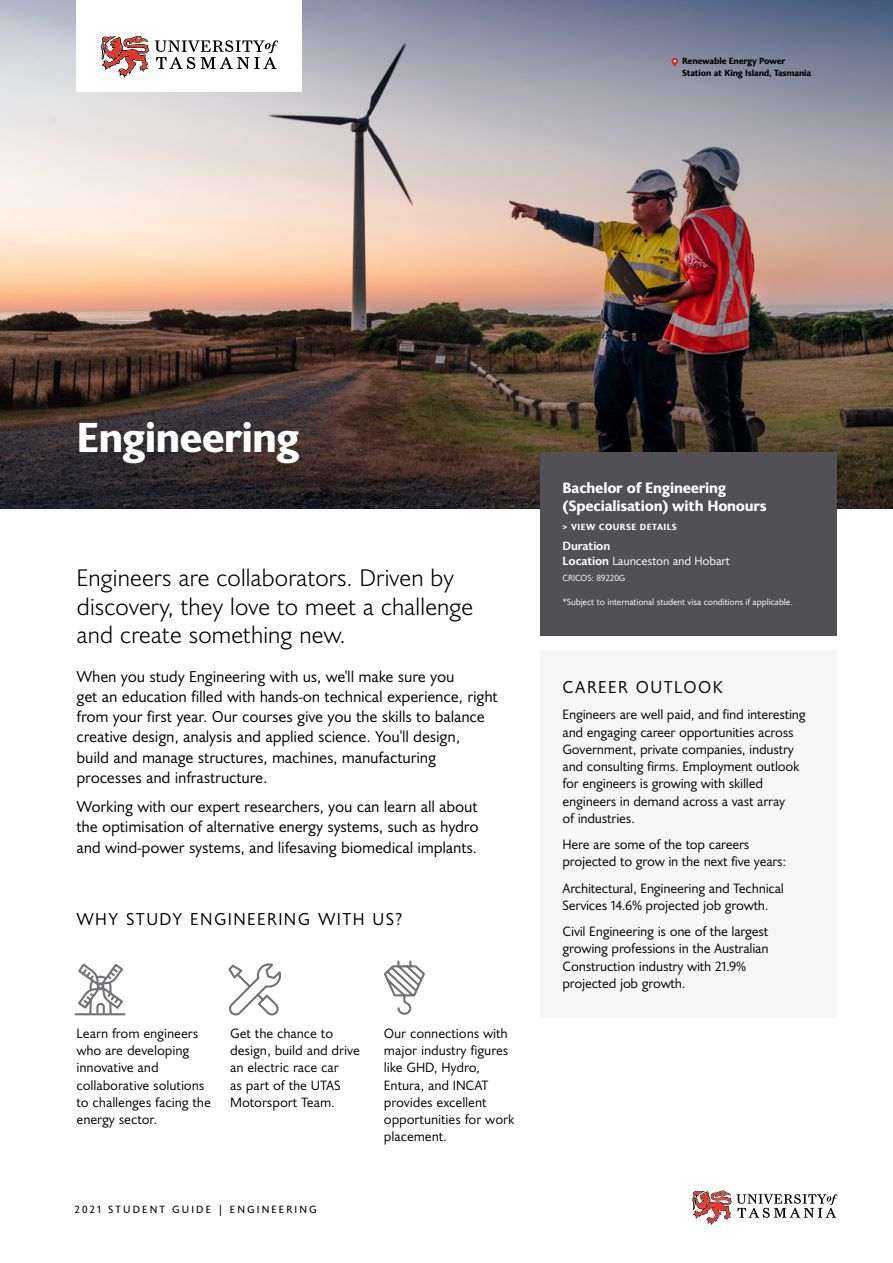
<style>
.page{position:relative;width:893px;height:1263px;background:#fff}
.page>*{position:absolute;margin:0;border:0;box-sizing:border-box;transform-origin:0 0}
.t1{font:800 42px "Joanna Sans Nova";letter-spacing:-.025em;color:#fff}
.t2{font:300 24px/28.5px "Joanna Sans Nova";letter-spacing:-.02em;color:#000}
.t3{font:17.25px "Joanna Sans Nova";letter-spacing:.08em;color:#000}
.t4{font:15.75px/20.2px "Joanna Sans Nova";letter-spacing:-.015em;color:#000}
.t5{font:800 15px/18px "Joanna Sans Nova";letter-spacing:-.015em;color:#fff}
.t6{font:13.5px/17.2px "Joanna Sans Nova";letter-spacing:-.02em;color:#000}
.t7{font:12px/15px "Joanna Sans Nova";letter-spacing:-.015em;color:#fff}
.t8{font:10.5px "Joanna Sans Nova";letter-spacing:.2em;color:#000}
.t9{font:9px "Joanna Sans Nova";letter-spacing:-.015em;color:#fff}
.t10{font:800 9px/11.2px "Joanna Sans Nova";letter-spacing:-.02em;color:#000}
.t11{font:800 9px "Joanna Sans Nova";letter-spacing:.05em;color:#fff}
.s1{font-weight:700}
</style>
<div class="page">
<img style="left:0;top:0;width:893px;height:292px">
<img style="left:0;top:292px;width:893px;height:217px">
<div style="left:76px;top:0;width:226px;height:91px;background:#fff"></div>
<svg style="left:100px;top:36px;width:178px;height:42px"></svg>
<svg style="left:692px;top:1190px;width:145px;height:35px"></svg>
<div style="left:540px;top:452px;width:296px;height:183px;background:#505055"></div>
<svg style="left:671px;top:58px;width:7px;height:8px"></svg>
<div style="left:540px;top:650px;width:296px;height:368px;background:#f6f6f7"></div>
<svg style="left:384px;top:960px;width:41px;height:55px"></svg>
<hr style="left:75px;top:1013px;width:50px;height:2px;background:#737377">
<svg style="left:76px;top:963px;width:49px;height:51px"></svg>
<svg style="left:228px;top:963px;width:53px;height:53px"></svg>
<p class="t10" style="left:682px;top:55px;width:131px">Renewable Energy Power<br>Station at King Island, Tasmania</p>
<h1 class="t1" style="left:77px;top:406px;width:225px">Engineering</h1>
<h2 class="t2" style="left:77px;top:563px;width:399px">Engineers are collaborators. Driven by discovery, they love to meet a challenge and create something new.</h2>
<p class="t4" style="left:77px;top:665px;width:423px">When you study Engineering with us, we'll make sure you<br>get an education filled with hands-on technical experience, right from your first year. Our courses give you the skills to balance creative design, analysis and applied science. You'll design,<br>build and manage structures, machines, manufacturing processes and infrastructure.</p>
<p class="t4" style="left:77px;top:796px;width:403px;text-align:justify">Working with our expert researchers, you can learn all about the optimisation of alternative energy systems, such as hydro and wind-power systems, and lifesaving biomedical implants.</p>
<p class="t3" style="left:77px;top:907px;width:327px">WHY STUDY ENGINEERING WITH US?</p>
<p class="t6" style="left:77px;top:1024px;width:136px">Learn from engineers who are developing innovative and collaborative solutions to challenges facing the energy sector.</p>
<p class="t6" style="left:230px;top:1024px;width:131px">Get the chance to design, build and drive an electric race car<br>as part of the UTAS<br>Motorsport Team.</p>
<p class="t6" style="left:384px;top:1024px;width:132px">Our connections with major industry figures like GHD, Hydro,<br>Entura, and INCAT provides excellent opportunities for work placement.</p>
<p class="t8" style="left:74px;top:1202px;width:244px">2021 STUDENT GUIDE | ENGINEERING</p>
<p class="t5" style="left:562px;top:478px;width:206px">Bachelor of Engineering (Specialisation) with Honours</p>
<p class="t11" style="left:562px;top:521px;width:116px">&gt; VIEW COURSE DETAILS</p>
<p class="t7" style="left:562px;top:537px;width:169px"><span class="s1">Duration<br>Location</span> Launceston and Hobart</p>
<p class="t9" style="left:562px;top:572px;width:64px">CRICOS: 89220G</p>
<p class="t9" style="left:562px;top:596px;width:232px">*Subject to international student visa conditions if applicable.</p>
<p class="t3" style="left:562px;top:675px;width:162px">CAREER OUTLOOK</p>
<p class="t6" style="left:562px;top:705px;width:245px">Engineers are well paid, and find interesting and engaging career opportunities across Government, private companies, industry and consulting firms. Employment outlook for engineers is growing with skilled engineers in demand across a vast array<br>of industries.</p>
<p class="t6" style="left:562px;top:835px;width:225px">Here are some of the top careers projected to grow in the next five years:</p>
<p class="t6" style="left:562px;top:879px;width:223px">Architectural, Engineering and Technical<br>Services 14.6% projected job growth.</p>
<p class="t6" style="left:562px;top:922px;width:208px">Civil Engineering is one of the largest growing professions in the Australian Construction industry with 21.9% projected job growth.</p>
</div>
